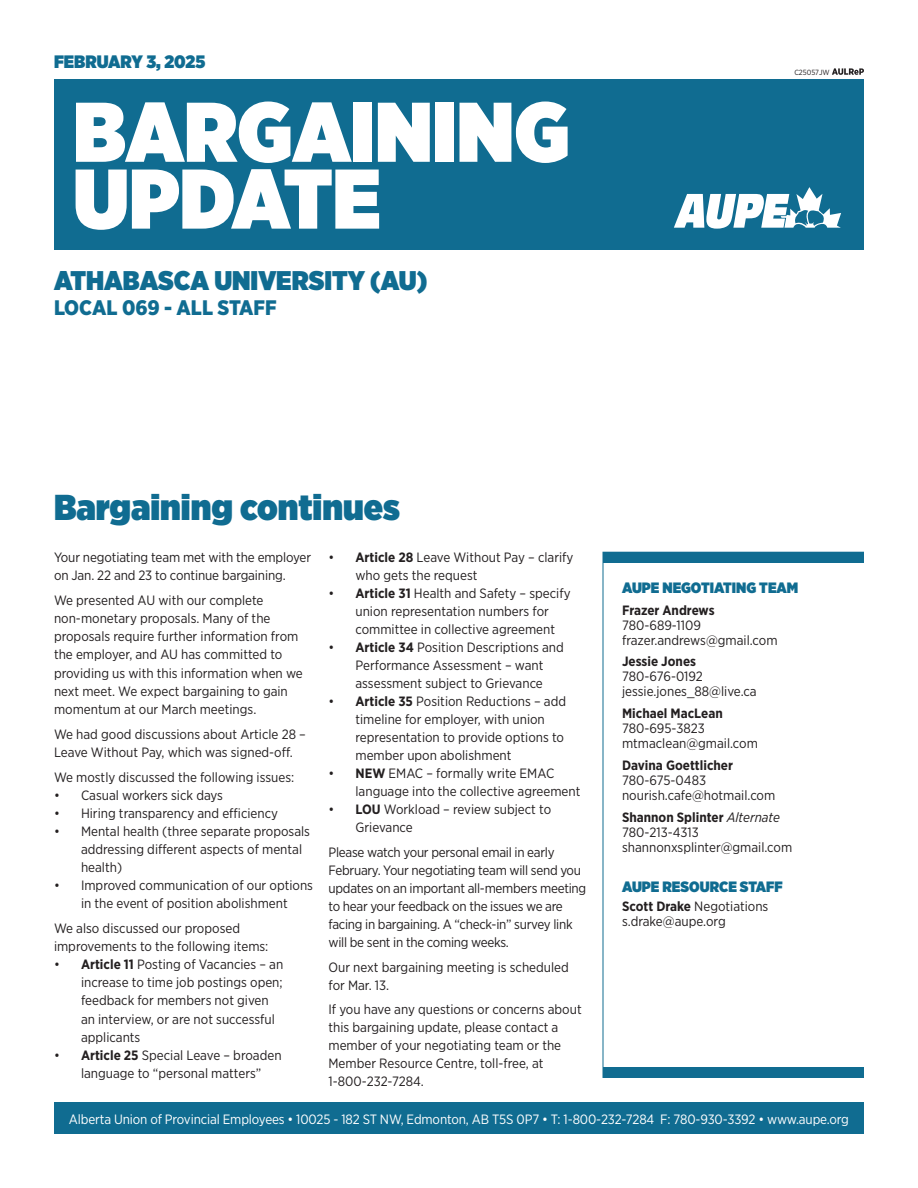
<style>
.page{position:relative;width:918px;height:1188px;background:#fff}
.page>*{position:absolute;margin:0;border:0;box-sizing:border-box;transform-origin:0 0}
.t1{font:900 84.45px "Gotham Narrow";color:#fff}
.t2{font:900 36px "Gotham Narrow";color:#106c91}
.Group_header{font:900 27px "Gotham Narrow";color:#106c91}
.Local_Chapter_Header{font:900 21px "Gotham Narrow";color:#106c91}
.Date{font:900 18px "Gotham Narrow";color:#106c91}
.Contact_header{font:900 15px "Gotham Narrow";color:#106c91}
.body_copy{font:900 15px "Gotham Narrow";color:#106c91}
.body_copy-2{font:13.5px/18.1px "Gotham Narrow";color:#231f20}
.body_copy-3{font:13.5px/18px "Gotham Narrow";letter-spacing:-.02em;color:#231f20}
.Contact_info{font:13.5px/15px "Gotham Narrow";color:#231f20}
.t3{font:13.5px "Gotham Narrow";letter-spacing:-.01em;color:#fff}
.Contact_name{font:700 13.5px "Gotham Narrow";color:#231f20}
.t4{font:7.5px "Gotham Narrow";color:#231f20}
.s1{font-weight:700}
.s2{font-weight:400;font-style:italic}
</style>
<div class="page">
<div style="left:54px;top:79px;width:810px;height:171px;background:#106c91"></div>
<div style="left:54px;top:1102px;width:810px;height:32px;background:#106c91"></div>
<div style="left:603px;top:552px;width:261px;height:11px;background:#106c91"></div>
<div style="left:603px;top:1067px;width:261px;height:10px;background:#106c91"></div>
<svg style="left:674px;top:187px;width:167px;height:42px"></svg>
<svg style="left:832px;top:68px;width:32px;height:7px"></svg>
<p class="Date" style="left:54px;top:50px;width:153px">FEBRUARY 3, 2025</p>
<p class="t1" style="left:73px;top:75px;width:498px">BARGAINING</p>
<p class="t1" style="left:73px;top:142px;width:309px">UPDATE</p>
<p class="Group_header" style="left:54px;top:262px;width:375px">ATHABASCA UNIVERSITY (AU)</p>
<p class="Local_Chapter_Header" style="left:54px;top:294px;width:224px">LOCAL 069 - ALL STAFF</p>
<p class="t2" style="left:54px;top:483px;width:347px">Bargaining continues</p>
<p class="t4" style="left:794px;top:68px;width:37px">C25057JW</p>
<p class="body_copy-2" style="left:356px;top:548px;width:219px;text-indent:-27px">• <span class="s1">Article 28</span> Leave Without Pay – clarify who gets the request</p>
<p class="body_copy-2" style="left:356px;top:584px;width:217px;text-indent:-27px">• <span class="s1">Article 31</span> Health and Safety – specify union representation numbers for committee in collective agreement</p>
<p class="body_copy-2" style="left:328px;top:638px;width:237px;text-align:center">• <span class="s1">Article 34</span> Position Descriptions and<br>Performance Assessment – want assessment subject to Grievance</p>
<p class="body_copy-2" style="left:356px;top:692px;width:212px;text-indent:-27px">• <span class="s1">Article 35</span> Position Reductions – add timeline for employer, with union representation to provide options to member upon abolishment</p>
<p class="body_copy-2" style="left:356px;top:764px;width:226px;text-indent:-27px">• <span class="s1">NEW</span> EMAC – formally write EMAC language into the collective agreement</p>
<p class="body_copy-2" style="left:356px;top:800px;width:197px;text-indent:-27px">• <span class="s1">LOU</span> Workload – review subject to<br>Grievance</p>
<p class="body_copy-3" style="left:328px;top:843px;width:259px">Please watch your personal email in early February. Your negotiating team will send you updates on an important all-members meeting to hear your feedback on the issues we are facing in bargaining. A “check-in” survey link will be sent in the coming weeks.</p>
<p class="body_copy-2" style="left:328px;top:958px;width:242px">Our next bargaining meeting is scheduled for Mar. 13.</p>
<p class="body_copy-2" style="left:328px;top:1000px;width:255px">If you have any questions or concerns about this bargaining update, please contact a member of your negotiating team or the Member Resource Centre, toll-free, at 1-800-232-7284.</p>
<p class="body_copy-2" style="left:54px;top:548px;width:259px">Your negotiating team met with the employer on Jan. 22 and 23 to continue bargaining.</p>
<p class="body_copy-2" style="left:54px;top:591px;width:250px">We presented AU with our complete non-monetary proposals. Many of the proposals require further information from the employer, and AU has committed to providing us with this information when we next meet. We expect bargaining to gain momentum at our March meetings.</p>
<p class="body_copy-2" style="left:54px;top:724px;width:253px">We had good discussions about Article 28 –<br>Leave Without Pay, which was signed-off.</p>
<p class="body_copy-2" style="left:54px;top:767px;width:242px">We mostly discussed the following issues:</p>
<p class="body_copy-2" style="left:54px;top:786px;width:171px">• Casual workers sick days</p>
<p class="body_copy-2" style="left:54px;top:804px;width:226px">• Hiring transparency and efficiency</p>
<p class="body_copy-2" style="left:81px;top:822px;width:231px;text-indent:-27px">• Mental health (three separate proposals addressing different aspects of mental health)</p>
<p class="body_copy-2" style="left:54px;top:876px;width:261px;text-align:center">• Improved communication of our options in the event of position abolishment</p>
<p class="body_copy-2" style="left:54px;top:919px;width:216px">We also discussed our proposed improvements to the following items:</p>
<p class="body_copy-2" style="left:81px;top:955px;width:204px;text-indent:-27px">• <span class="s1">Article 11</span> Posting of Vacancies – an increase to time job postings open; feedback for members not given an interview, or are not successful applicants</p>
<p class="body_copy-2" style="left:54px;top:1046px;width:229px;text-align:center">• <span class="s1">Article 25</span> Special Leave – broaden language to “personal matters”</p>
<p class="t3" style="left:69px;top:1110px;width:782px">Alberta Union of Provincial Employees • 10025 - 182 ST NW, Edmonton, AB T5S 0P7 • T: 1-800-232-7284 F: 780-930-3392 • www.aupe.org</p>
<p class="Contact_header" style="left:622px;top:578px;width:178px">AUPE NEGOTIATING TEAM</p>
<p class="Contact_name" style="left:622px;top:601px;width:94px">Frazer Andrews</p>
<p class="Contact_info" style="left:622px;top:617px;width:157px">780-689-1109 frazer.andrews@gmail.com</p>
<p class="Contact_name" style="left:622px;top:653px;width:76px">Jessie Jones</p>
<p class="Contact_info" style="left:622px;top:669px;width:136px">780-676-0192 jessie.jones_88@live.ca</p>
<p class="Contact_name" style="left:622px;top:705px;width:102px">Michael MacLean</p>
<p class="Contact_info" style="left:622px;top:721px;width:137px">780-695-3823 mtmaclean@gmail.com</p>
<p class="Contact_name" style="left:622px;top:757px;width:113px">Davina Goettlicher</p>
<p class="Contact_info" style="left:622px;top:772px;width:155px">780-675-0483 nourish.cafe@hotmail.com</p>
<p class="Contact_name" style="left:622px;top:808px;width:159px">Shannon Splinter <span class="s2">Alternate</span></p>
<p class="Contact_info" style="left:622px;top:824px;width:172px">780-213-4313 shannonxsplinter@gmail.com</p>
<p class="body_copy" style="left:622px;top:877px;width:162px">AUPE RESOURCE STAFF</p>
<p class="body_copy-2" style="left:622px;top:897px;width:148px"><span class="s1">Scott Drake</span> Negotiations</p>
<p class="Contact_info" style="left:622px;top:913px;width:105px">s.drake@aupe.org</p>
</div>
